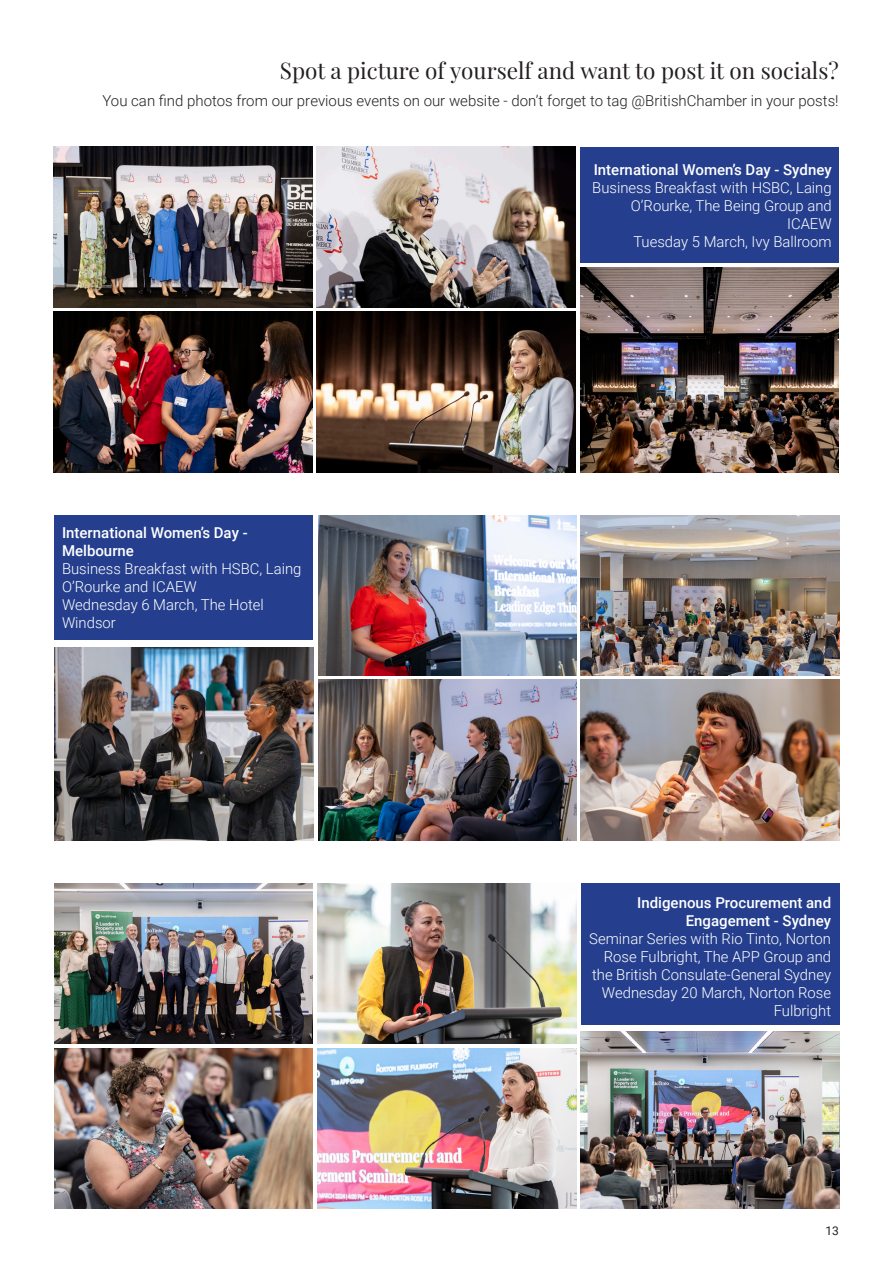
<style>
.page{position:relative;width:893px;height:1263px;background:#fff}
.page>*{position:absolute;margin:0;border:0;box-sizing:border-box;transform-origin:0 0}
.t1{font:22.5px "Playfair Display";color:#231f20}
.t2{font:300 15px/18px "Roboto";color:#fff;text-align:right}
.t3{font:500 15px/18px "Roboto";color:#fff;text-align:right}
.t4{font:300 15px "Roboto";color:#231f20}
.t5{font:12px "Roboto";color:#231f20}
</style>
<div class="page">
<img style="left:317px;top:147px;width:258px;height:160px">
<img style="left:54px;top:147px;width:258px;height:160px">
<div style="left:580px;top:147px;width:259px;height:115px;background:#253f8e"></div>
<img style="left:580px;top:268px;width:259px;height:204px">
<img style="left:317px;top:312px;width:258px;height:160px">
<img style="left:54px;top:312px;width:258px;height:160px">
<img style="left:581px;top:680px;width:258px;height:160px">
<img style="left:318px;top:515px;width:259px;height:161px">
<img style="left:55px;top:647px;width:259px;height:193px">
<img style="left:581px;top:515px;width:258px;height:161px">
<img style="left:318px;top:680px;width:259px;height:160px">
<img style="left:318px;top:883px;width:258px;height:161px">
<img style="left:54px;top:883px;width:259px;height:161px">
<div style="left:581px;top:883px;width:258px;height:142px;background:#253f8e"></div>
<img style="left:581px;top:1031px;width:258px;height:178px">
<img style="left:318px;top:1048px;width:258px;height:161px">
<img style="left:54px;top:1048px;width:259px;height:161px">
<div style="left:54px;top:515px;width:258px;height:124px;background:#253f8e"></div>
<p class="t1" style="left:280px;top:53px;width:560px">Spot a picture of yourself and want to post it on socials?</p>
<p class="t4" style="left:102px;top:90px;width:738px">You can find photos from our previous events on our website - don’t forget to tag @BritishChamber in your posts!</p>
<p class="t3" style="left:62px;top:523px;width:187px;text-align:left">International Women’s Day -<br>Melbourne</p>
<p class="t2" style="left:62px;top:559px;width:241px;text-align:left">Business Breakfast with HSBC, Laing<br>O’Rourke and ICAEW</p>
<p class="t2" style="left:62px;top:595px;width:203px;text-align:left">Wednesday 6 March, The Hotel<br>Windsor</p>
<p class="t3" style="left:594px;top:161px;width:239px">International Women’s Day - Sydney</p>
<p class="t2" style="left:592px;top:179px;width:241px">Business Breakfast with HSBC, Laing<br>O’Rourke, The Being Group and<br>ICAEW</p>
<p class="t2" style="left:633px;top:233px;width:200px">Tuesday 5 March, Ivy Ballroom</p>
<p class="t3" style="left:637px;top:893px;width:195px">Indigenous Procurement and<br>Engagement - Sydney</p>
<p class="t2" style="left:589px;top:929px;width:243px">Seminar Series with Rio Tinto, Norton<br>Rose Fulbright, The APP Group and the British Consulate-General Sydney</p>
<p class="t2" style="left:602px;top:983px;width:231px">Wednesday 20 March, Norton Rose<br>Fulbright</p>
<p class="t5" style="left:825px;top:1222px;width:15px">13</p>
</div>
